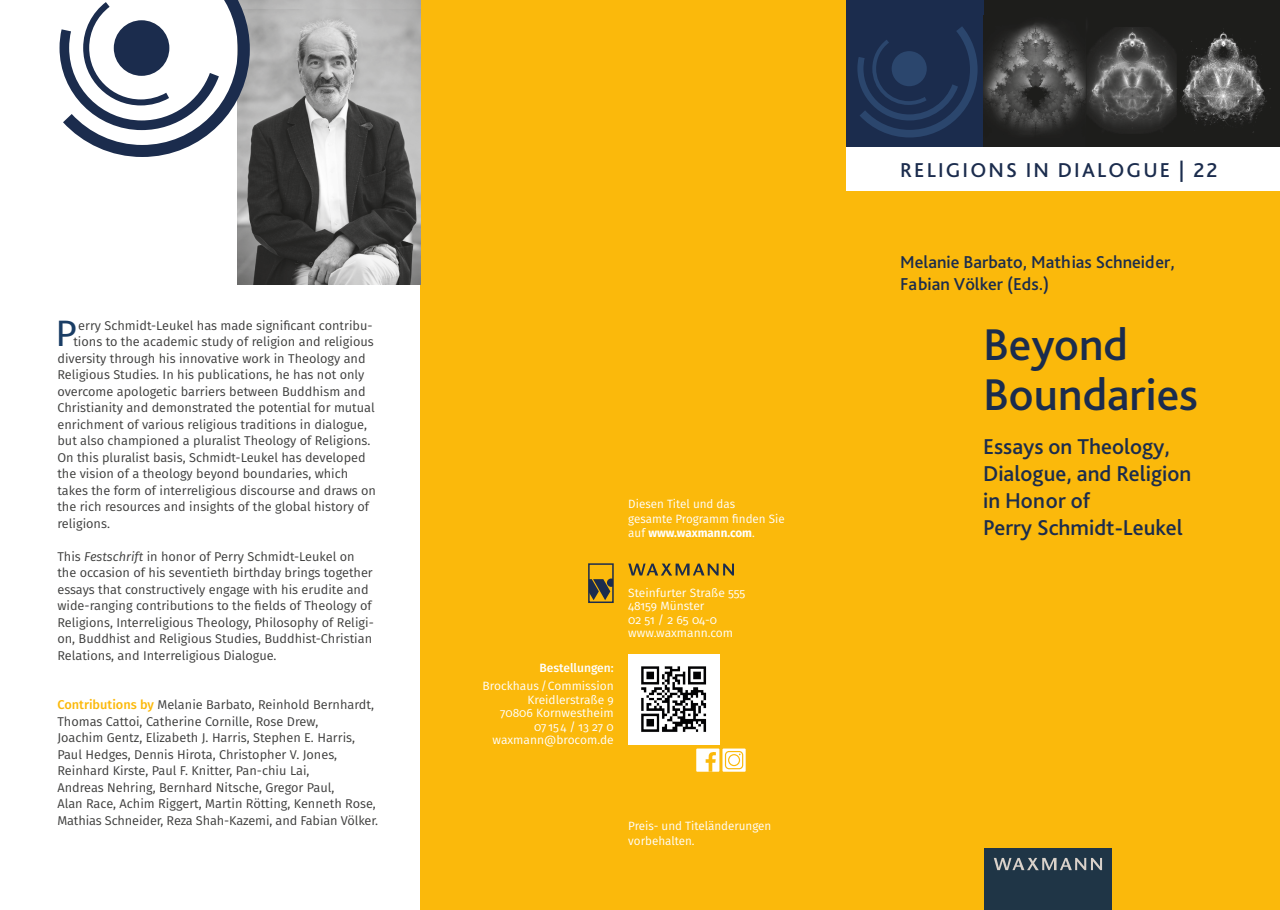
<style>
.page{position:relative;width:1280px;height:910px;background:#fff}
.page>*{position:absolute;margin:0;border:0;box-sizing:border-box;transform-origin:0 0}
.t1{font:500 46.5px/49.5px "Bliss Pro";color:#1b2c4d}
.t2{font:43.5px "Bliss";color:#002951}
.t3{font:36.75px "Fira Sans";color:#1a3d65}
.t4{font:500 22.5px/27px "Bliss Pro";color:#1b2c4d}
.t5{font:500 21px "Bliss Pro";letter-spacing:.1em;color:#1b2c4d}
.t6{font:500 18px/21.6px "Bliss Pro";color:#1b2c4d}
.t7{font:700 16.65px "Bliss";letter-spacing:.19em;color:#002951;scale:.85 1}
.t8{font:14.85px "Bliss";color:#002951}
.t9{font:12.75px/16.5px "Fira Sans";color:#3d3d3c}
.t10{font:12px/13.5px "Fira Sans";color:#fff}
.t11{font:500 12px "Fira Sans";color:#fff}
.s1{font-style:italic}
.s2{font-weight:500;color:#fbb90b}
.s3{font-weight:700}
</style>
<div class="page">
<div style="left:421px;top:0;width:859px;height:910px;background:#fbb90b"></div>
<img style="left:628px;top:654px;width:91px;height:90px">
<div style="left:588px;top:563px;width:26px;height:40px;border:2px solid #1b2c4d"></div>
<svg style="left:589px;top:578px;width:24px;height:22px"></svg>
<svg style="left:628px;top:564px;width:106px;height:12px"></svg>
<div style="left:696px;top:748px;width:23px;height:24px;background:#fff"></div>
<svg style="left:722px;top:748px;width:24px;height:24px"></svg>
<svg style="left:725px;top:751px;width:18px;height:18px"></svg>
<div style="left:725px;top:751px;width:18px;height:18px;border:1px solid #fbb90b;border-radius:4px"></div>
<div style="left:728px;top:754px;width:12px;height:12px;border:1px solid #fbb90b;border-radius:50%"></div>
<svg style="left:706px;top:752px;width:10px;height:20px"></svg>
<div style="left:984px;top:848px;width:128px;height:62px;background:#1f3546"></div>
<svg style="left:994px;top:858px;width:108px;height:12px"></svg>
<img style="left:237px;top:0;width:184px;height:284px">
<svg style="left:59px;top:0;width:197px;height:163px"></svg>
<div style="left:114px;top:20px;width:55px;height:56px;background:#1b2c4d;border-radius:50%"></div>
<div style="left:983px;top:0;width:297px;height:147px;background:#1d1d1b"></div>
<div style="left:846px;top:0;width:137px;height:147px;background:#1b2c4d"></div>
<svg style="left:857px;top:27px;width:121px;height:111px"></svg>
<div style="left:892px;top:51px;width:35px;height:35px;background:#2b466d;border-radius:50%"></div>
<img style="left:983px;top:22px;width:288px;height:113px">
<div style="left:846px;top:147px;width:434px;height:44px;background:#fff"></div>
<h3 class="t3" style="left:55px;top:306px;width:23px">P</h3>
<p class="t9" style="left:78px;top:317px;width:296px">erry Schmidt-Leukel has made significant contribu-</p>
<p class="t9" style="left:73px;top:333px;width:302px">tions to the academic study of religion and religious</p>
<p class="t9" style="left:57px;top:350px;width:310px">diversity through his innovative work in Theology and</p>
<p class="t9" style="left:57px;top:366px;width:308px">Religious Studies. In his publications, he has not only</p>
<p class="t9" style="left:57px;top:383px;width:310px">overcome apologetic barriers between Buddhism and</p>
<p class="t9" style="left:57px;top:399px;width:319px">Christianity and demonstrated the potential for mutual</p>
<p class="t9" style="left:57px;top:416px;width:311px">enrichment of various religious traditions in dialogue,</p>
<p class="t9" style="left:57px;top:432px;width:314px">but also championed a pluralist Theology of Religions.</p>
<p class="t9" style="left:57px;top:449px;width:310px">On this pluralist basis, Schmidt-Leukel has developed</p>
<p class="t9" style="left:57px;top:465px;width:292px">the vision of a theology beyond boundaries, which</p>
<p class="t9" style="left:57px;top:482px;width:320px">takes the form of interreligious discourse and draws on</p>
<p class="t9" style="left:57px;top:498px;width:313px">the rich resources and insights of the global history of</p>
<p class="t9" style="left:57px;top:515px;width:54px">religions.</p>
<p class="t9" style="left:57px;top:548px;width:318px">This <span class="s1">Festschrift</span> in honor of Perry Schmidt-Leukel on the occasion of his seventieth birthday brings together essays that constructively engage with his erudite and wide-ranging contributions to the fields of Theology of Religions, Interreligious Theology, Philosophy of Religi&shy;on, Buddhist and Religious Studies, Buddhist-Christian Relations, and Interreligious Dialogue.</p>
<p class="t9" style="left:57px;top:696px;width:322px"><span class="s2">Contributions by</span> Melanie Barbato, Reinhold Bernhardt, Thomas Cattoi, Catherine Cornille, Rose Drew,<br>Joachim Gentz, Elizabeth J. Harris, Stephen E. Harris, Paul Hedges, Dennis Hirota, Christopher V. Jones, Reinhard Kirste, Paul F. Knitter, Pan-chiu Lai,<br>Andreas Nehring, Bernhard Nitsche, Gregor Paul,<br>Alan Race, Achim Riggert, Martin Rötting, Kenneth Rose, Mathias Schneider, Reza Shah-Kazemi, and Fabian Völker.</p>
<p class="t10" style="left:628px;top:497px;width:158px;line-height:14.2px">Diesen Titel und das<br>gesamte Programm finden Sie auf <span class="s3">www.waxmann.com</span>.</p>
<p class="t11" style="left:539px;top:659px;width:76px">Bestellungen:</p>
<p class="t10" style="left:483px;top:679px;width:133px;text-align:right">Brockhaus / Commission<br>Kreidlerstraße 9<br>70806 Kornwestheim<br>07 154 / 13 27 0 waxmann@brocom.de</p>
<p class="t10" style="left:628px;top:585px;width:119px">Steinfurter Straße 555<br>48159 Münster<br>02 51 / 2 65 04-0 www.waxmann.com</p>
<p class="t10" style="left:628px;top:819px;width:145px;line-height:14.2px">Preis- und Titeländerungen vorbehalten.</p>
<h3 class="t7" style="left:991px;top:155px;width:291px">RELIGIONS IN DIALOGUE | 22</h3>
<h3 class="t5" style="left:900px;top:157px;width:319px">RELIGIONS IN DIALOGUE | 22</h3>
<h3 class="t6" style="left:900px;top:251px;width:276px">Melanie Barbato, Mathias Schneider,<br>Fabian Völker (Eds.)</h3>
<h1 class="t1" style="left:983px;top:319px;width:217px">Beyond<br>Boundaries</h1>
<h3 class="t4" style="left:983px;top:432px;width:210px">Essays on Theology,<br>Dialogue, and Religion in Honor of<br>Perry Schmidt-Leukel</h3>
<h2 class="t2" style="left:935px;top:341px;width:196px">Boundaries</h2>
<p class="t8" style="left:935px;top:400px;width:257px">Essays on Theology, Dialogue, and Religion</p>
</div>
